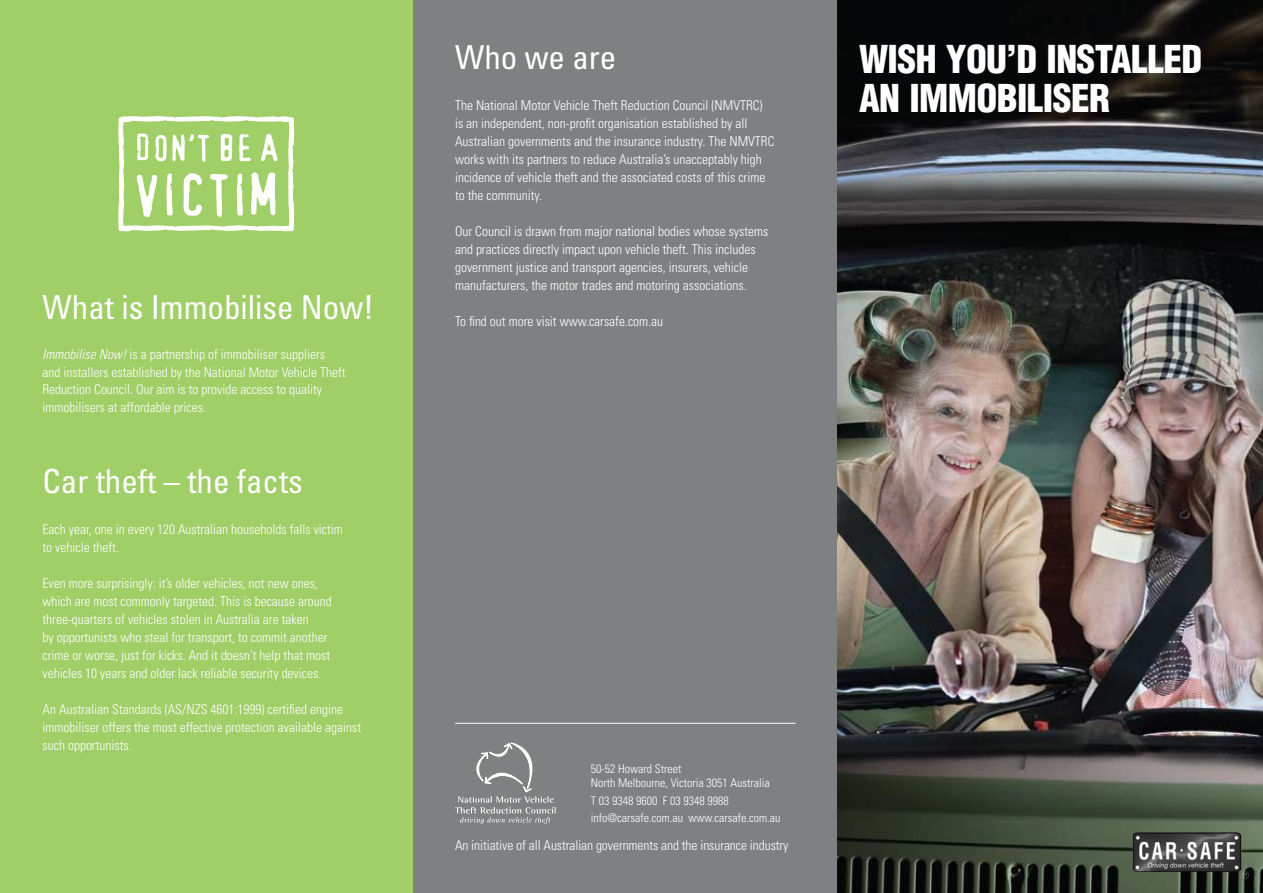
<style>
.page{position:relative;width:1263px;height:893px;background:#fff}
.page>*{position:absolute;margin:0;border:0;box-sizing:border-box;transform-origin:0 0}
.t1{font:900 condensed 37.5px/39px "Helvetica";letter-spacing:-.015em;color:#fff}
.t2{font:condensed 33px "Univers";color:#fff}
.t3{font:300 condensed 13.5px/18px "Univers";color:#fff}
.t4{font:300 condensed 12px/13.5px "Univers";color:#fff}
.s1{font-style:italic}
</style>
<div class="page">
<div style="left:412px;top:0;width:426px;height:893px;background:#7e8082"></div>
<div style="left:0;top:0;width:412px;height:893px;background:#a0ce67"></div>
<svg style="left:118px;top:116px;width:176px;height:116px"></svg>
<svg style="left:455px;top:743px;width:101px;height:81px"></svg>
<hr style="left:455px;top:723px;width:340px;height:1px;background:#fff">
<img style="left:838px;top:0;width:425px;height:893px">
<img style="left:1132px;top:832px;width:117px;height:46px">
<h2 class="t2" style="left:43px;top:286px;width:333px">What is Immobilise Now!</h2>
<p class="t3" style="left:43px;top:345px;width:305px"><span class="s1">Immobilise Now!</span> is a partnership of immobiliser suppliers and installers established by the National Motor Vehicle Theft Reduction Council. Our aim is to provide access to quality immobilisers at affordable prices.</p>
<h2 class="t2" style="left:43px;top:461px;width:262px">Car theft – the facts</h2>
<p class="t3" style="left:43px;top:520px;width:302px">Each year, one in every 120 Australian households falls victim to vehicle theft.</p>
<p class="t3" style="left:43px;top:574px;width:291px">Even more surprisingly: it’s older vehicles, not new ones, which are most commonly targeted. This is because around three-quarters of vehicles stolen in Australia are taken<br>by opportunists who steal for transport, to commit another crime or worse, just for kicks. And it doesn’t help that most vehicles 10 years and older lack reliable security devices.</p>
<p class="t3" style="left:43px;top:700px;width:320px">An Australian Standards (AS/NZS 4601:1999) certified engine immobiliser offers the most effective protection available against such opportunists.</p>
<h2 class="t2" style="left:455px;top:37px;width:163px">Who we are</h2>
<p class="t3" style="left:455px;top:96px;width:321px">The National Motor Vehicle Theft Reduction Council (NMVTRC)<br>is an independent, non-profit organisation established by all Australian governments and the insurance industry. The NMVTRC works with its partners to reduce Australia’s unacceptably high incidence of vehicle theft and the associated costs of this crime to the community.</p>
<p class="t3" style="left:455px;top:222px;width:315px">Our Council is drawn from major national bodies whose systems and practices directly impact upon vehicle theft. This includes government justice and transport agencies, insurers, vehicle manufacturers, the motor trades and motoring associations.</p>
<p class="t3" style="left:455px;top:312px;width:210px">To find out more visit www.carsafe.com.au</p>
<h1 class="t1" style="left:859px;top:39px;width:345px">WISH YOU’D INSTALLED<br>AN IMMOBILISER</h1>
<p class="t4" style="left:591px;top:762px;width:181px">50-52 Howard Street<br>North Melbourne, Victoria 3051 Australia</p>
<p class="t4" style="left:591px;top:791px;width:191px;line-height:17.7px">T 03 9348 9600 F 03 9348 9988 info@carsafe.com.au www.carsafe.com.au</p>
<p class="t3" style="left:455px;top:836px;width:335px">An initiative of all Australian governments and the insurance industry</p>
</div>
